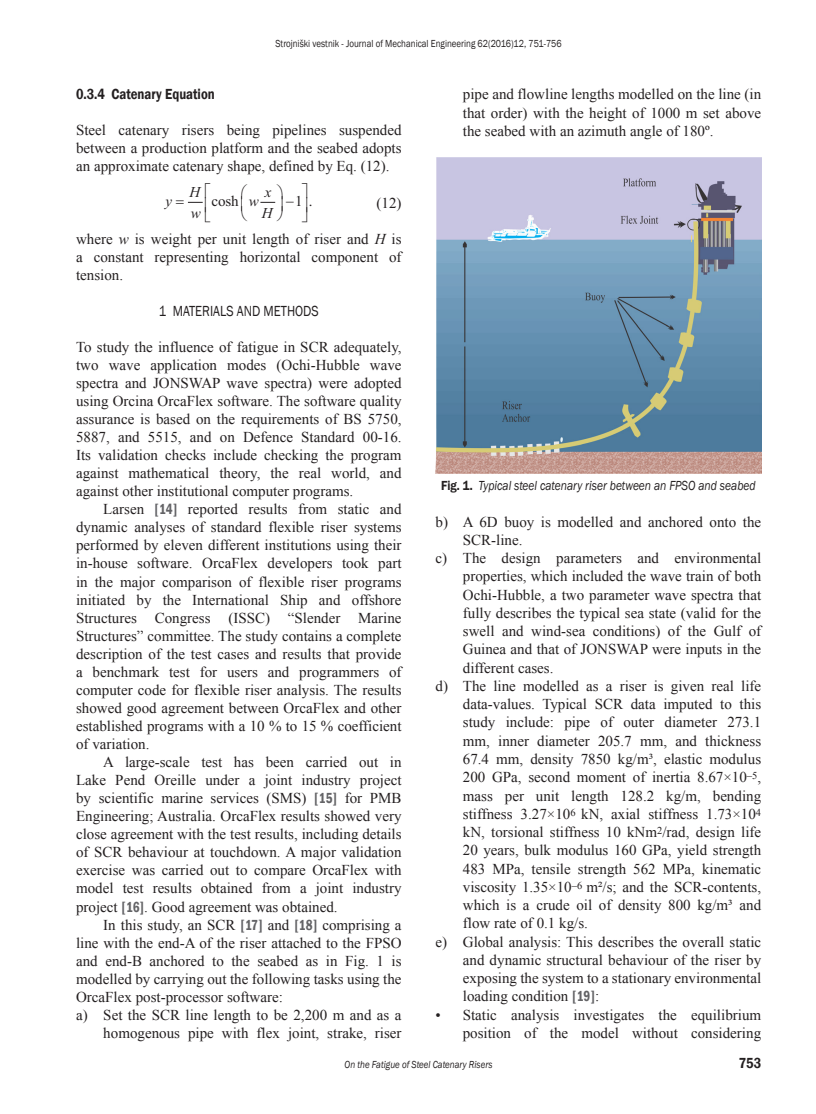
<style>
.page{position:relative;width:816px;height:1114px;background:#fff}
.page>*{position:absolute;margin:0;border:0;box-sizing:border-box;transform-origin:0 0}
.Normal_Crtica{font:15px/18px "Times New Roman";color:#231f20;text-align:justify}
.Normal_ni_umika{font:15px/18px "Times New Roman";color:#231f20;text-align:justify}
.Heading_2{font:600 15px "Franklin Gothic";color:#231f20;scale:.85 1}
.Heading_1{font:15px "Franklin Gothic";color:#231f20;scale:.85 1}
.t1{font:italic 15px/21.1px "Times New Roman";color:#231f20}
.Normal_Equation{font:15px "Times New Roman";color:#231f20}
.Normal_Figure{font:italic 13.5px "Franklin Gothic";color:#231f20;scale:.85 1}
.Header_prva{font:10.5px "Franklin Gothic";color:#231f20;scale:.85 1}
.Footer_center{font:italic 10.5px "Franklin Gothic";color:#231f20;scale:.85 1}
.s1{font-style:italic}
.s2{font-family:"Franklin Gothic";font-weight:600;font-stretch:condensed;color:#636366}
.s3{font-weight:600;font-style:normal}
</style>
<div class="page">
<img style="left:435px;top:157px;width:326px;height:316px">
<svg style="left:260px;top:201px;width:16px;height:2px"></svg>
<svg style="left:187px;top:201px;width:16px;height:2px"></svg>
<p class="Header_prva" style="left:275px;top:37px;width:338px">Strojniški vestnik - Journal of Mechanical Engineering 62(2016)12, 751-756</p>
<p class="Heading_2" style="left:76px;top:85px;width:165px">0.3.4 Catenary Equation</p>
<p class="Normal_ni_umika" style="left:76px;top:121px;width:327px">Steel catenary risers being pipelines suspended between a production platform and the seabed adopts an approximate catenary shape, defined by Eq. (12).</p>
<p class="t1" style="left:165px;top:190px;width:8px">y</p>
<p class="t1" style="left:189px;top:181px;width:13px">H w</p>
<p class="t1" style="left:249px;top:190px;width:12px">w</p>
<p class="t1" style="left:262px;top:181px;width:12px">x<br>H</p>
<p class="Normal_Crtica" style="left:286px;top:192px;width:28px">−1 .</p>
<p class="Normal_Crtica" style="left:211px;top:192px;width:29px">cosh</p>
<p class="Normal_Equation" style="left:376px;top:192px;width:26px">(12)</p>
<p class="Normal_ni_umika" style="left:76px;top:229px;width:327px">where <span class="s1">w</span> is weight per unit length of riser and <span class="s1">H</span> is a constant representing horizontal component of tension.</p>
<p class="Heading_1" style="left:159px;top:301px;width:189px">1 MATERIALS AND METHODS</p>
<p class="Normal_ni_umika" style="left:76px;top:337px;width:327px">To study the influence of fatigue in SCR adequately, two wave application modes (Ochi-Hubble wave spectra and JONSWAP wave spectra) were adopted using Orcina OrcaFlex software. The software quality assurance is based on the requirements of BS 5750, 5887, and 5515, and on Defence Standard 00-16.<br>Its validation checks include checking the program against mathematical theory, the real world, and against other institutional computer programs.</p>
<p class="Normal_Crtica" style="left:76px;top:499px;width:327px;text-indent:27px">Larsen <span class="s2">[14]</span> reported results from static and dynamic analyses of standard flexible riser systems performed by eleven different institutions using their in-house software. OrcaFlex developers took part in the major comparison of flexible riser programs initiated by the International Ship and offshore Structures Congress (ISSC) “Slender Marine Structures” committee. The study contains a complete description of the test cases and results that provide a benchmark test for users and programmers of computer code for flexible riser analysis. The results showed good agreement between OrcaFlex and other established programs with a 10 % to 15 % coefficient of variation.</p>
<p class="Normal_Crtica" style="left:76px;top:752px;width:327px;text-indent:27px">A large-scale test has been carried out in Lake Pend Oreille under a joint industry project by scientific marine services (SMS) <span class="s2">[15]</span> for PMB Engineering; Australia. OrcaFlex results showed very close agreement with the test results, including details of SCR behaviour at touchdown. A major validation exercise was carried out to compare OrcaFlex with model test results obtained from a joint industry project <span class="s2">[16]</span>. Good agreement was obtained.</p>
<p class="Normal_Crtica" style="left:76px;top:914px;width:327px;text-indent:27px">In this study, an SCR <span class="s2">[17]</span> and <span class="s2">[18]</span> comprising a line with the end-A of the riser attached to the FPSO and end-B anchored to the seabed as in Fig. 1 is modelled by carrying out the following tasks using the OrcaFlex post-processor software:</p>
<p class="Normal_Crtica" style="left:76px;top:1004px;width:327px;text-align:right">a) Set the SCR line length to be 2,200 m and as a homogenous pipe with flex joint, strake, riser</p>
<p class="Normal_Crtica" style="left:463px;top:85px;width:300px">pipe and flowline lengths modelled on the line (in that order) with the height of 1000 m set above the seabed with an azimuth angle of 180º.</p>
<p class="Normal_Figure" style="left:441px;top:477px;width:371px"><span class="s3">Fig. 1.</span> Typical steel catenary riser between an FPSO and seabed</p>
<p class="Normal_Crtica" style="left:463px;top:512px;width:300px;text-indent:-27px">b) A 6D buoy is modelled and anchored onto the<br>SCR-line.</p>
<p class="Normal_Crtica" style="left:463px;top:548px;width:300px;text-indent:-27px">c) The design parameters and environmental properties, which included the wave train of both Ochi-Hubble, a two parameter wave spectra that fully describes the typical sea state (valid for the swell and wind-sea conditions) of the Gulf of Guinea and that of JONSWAP were inputs in the different cases.</p>
<p class="Normal_Crtica" style="left:463px;top:676px;width:300px;text-indent:-27px">d) The line modelled as a riser is given real life data-values. Typical SCR data imputed to this study include: pipe of outer diameter 273.1 mm, inner diameter 205.7 mm, and thickness 67.4 mm, density 7850 kg/m³, elastic modulus 200 GPa, second moment of inertia 8.67×10<sup>–5</sup>, mass per unit length 128.2 kg/m, bending stiffness 3.27×10<sup>6</sup> kN, axial stiffness 1.73×10<sup>4 </sup>kN, torsional stiffness 10 kNm<sup>2</sup>/rad, design life 20 years, bulk modulus 160 GPa, yield strength 483 MPa, tensile strength 562 MPa, kinematic viscosity 1.35×10<sup>–6</sup> m²/s; and the SCR-contents, which is a crude oil of density 800 kg/m³ and flow rate of 0.1 kg/s.</p>
<p class="Normal_Crtica" style="left:463px;top:931px;width:300px;text-indent:-27px">e) Global analysis: This describes the overall static and dynamic structural behaviour of the riser by exposing the system to a stationary environmental loading condition <span class="s2">[19]</span>:</p>
<p class="Normal_Crtica" style="left:435px;top:1004px;width:327px;text-align:right">• Static analysis investigates the equilibrium position of the model without considering</p>
<p class="Footer_center" style="left:344px;top:1057px;width:175px">On the Fatigue of Steel Catenary Risers</p>
<p class="Heading_2" style="left:738px;top:1052px;width:28px">753</p>
</div>
